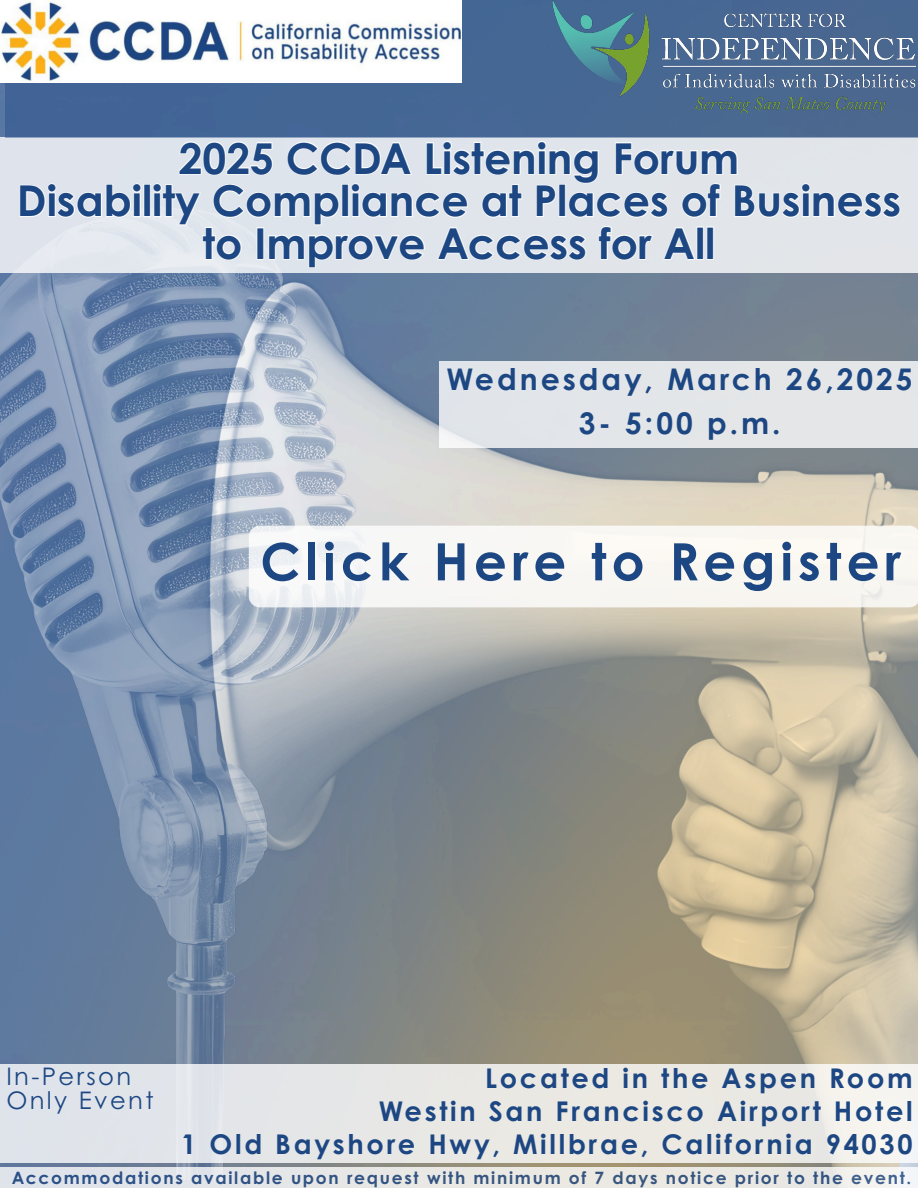
<style>
.page{position:relative;width:918px;height:1188px;background:#fff}
.page>*{position:absolute;margin:0;border:0;box-sizing:border-box;transform-origin:0 0}
.t1{font:700 51.6px "Century Gothic Pro";letter-spacing:.1em;color:#1d4783}
.t2{font:700 42.6px/42.6px "Century Gothic Pro";color:#1d4783;text-align:center}
.t3{font:700 29.85px/44.8px "Century Gothic Pro";letter-spacing:.1em;color:#1d4783;text-align:center}
.t4{font:700 27.15px/33.3px "Century Gothic Pro";letter-spacing:.1em;color:#1d4783;text-align:right}
.t5{font:24.15px/24.2px "Century Gothic Pro";letter-spacing:.1em;color:#1d4783}
.t6{font:700 17.1px "Century Gothic Pro";letter-spacing:.1em;color:#1d4783}
</style>
<div class="page">
<img style="left:0;top:83px;width:918px;height:1085px">
<img style="left:0;top:272px;width:393px;height:896px">
<div style="left:0;top:137px;width:918px;height:135px;background:#e0e5ec"></div>
<svg style="left:20px;top:141px;width:880px;height:127px"></svg>
<div style="left:249px;top:526px;width:669px;height:81px;background:#f8f6f3"></div>
<div style="left:0;top:1168px;width:918px;height:20px;background:linear-gradient(to right,#dfe3e8,#f0ede6)"></div>
<div style="left:0;top:1064px;width:918px;height:99px;background:linear-gradient(to right,#dee2e9,#f2eee5)"></div>
<div style="left:5px;top:0;width:913px;height:137px;background:#446795"></div>
<img style="left:1px;top:0;width:461px;height:83px">
<div style="left:440px;top:361px;width:478px;height:86px;background:#e3e6e9"></div>
<img style="left:552px;top:0;width:363px;height:112px">
<p class="t2" style="left:17px;top:136px;width:886px">2025 CCDA Listening Forum<br>Disability Compliance at Places of Business to Improve Access for All</p>
<p class="t3" style="left:447px;top:356px;width:468px">Wednesday, March 26,2025<br>3- 5:00 p.m.</p>
<p class="t1" style="left:260px;top:529px;width:642px">Click Here to Register</p>
<p class="t5" style="left:6px;top:1064px;width:149px">In-Person<br>Only Event</p>
<p class="t4" style="left:181px;top:1061px;width:733px">Located in the Aspen Room<br>Westin San Francisco Airport Hotel<br>1 Old Bayshore Hwy, Millbrae, California 94030</p>
<p class="t6" style="left:12px;top:1167px;width:901px">Accommodations available upon request with minimum of 7 days notice prior to the event.</p>
</div>
